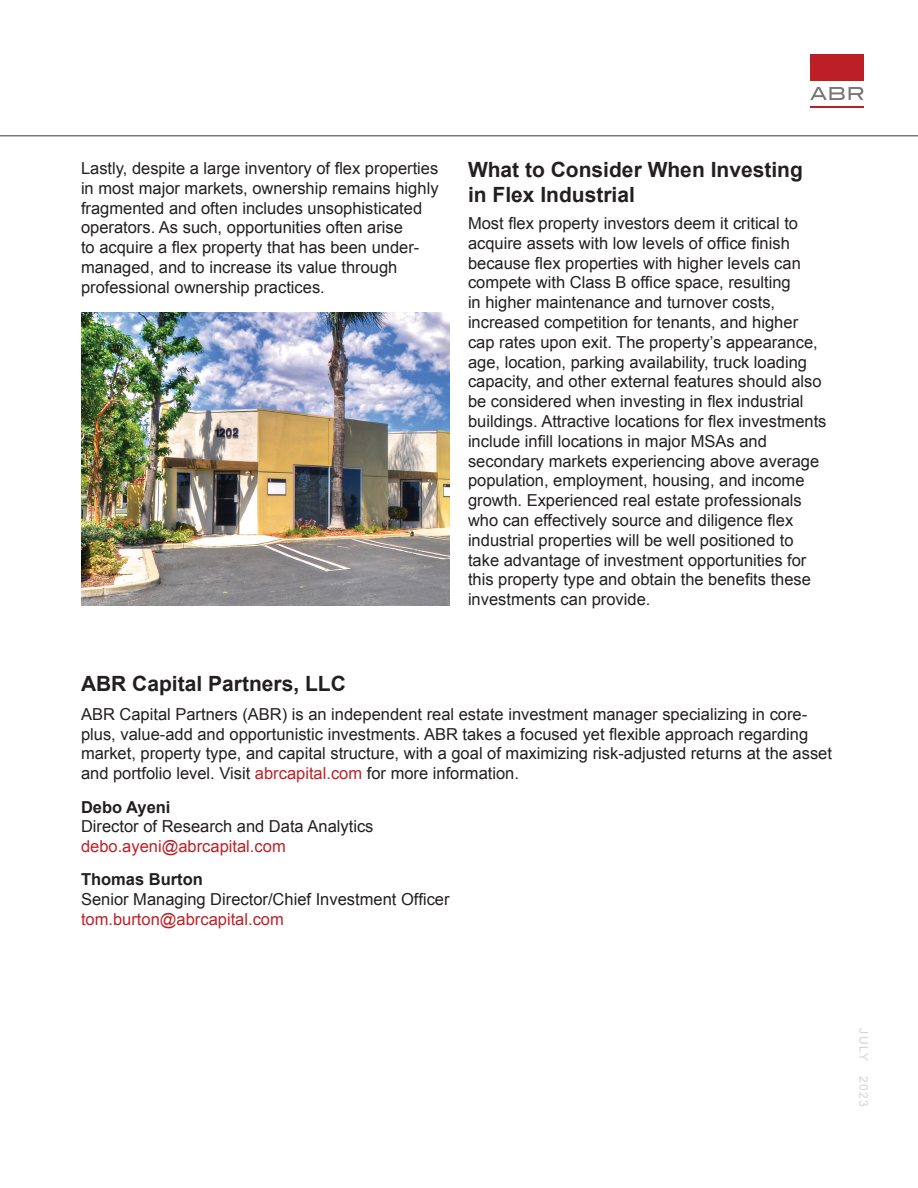
<style>
.page{position:relative;width:918px;height:1188px;background:#fff}
.page>*{position:absolute;margin:0;border:0;box-sizing:border-box;transform-origin:0 0}
.Subtitles_2{font:700 21px/25.2px "Arial";color:#231f20}
.Body_text{font:16.5px/19.8px "Arial";color:#231f20}
.t1{font:12px "Arial";letter-spacing:.125em;color:#d7d5d4}
.s1{color:#bc2227}
.s2{font-weight:700}
</style>
<div class="page">
<hr style="left:810px;top:106px;width:54px;height:2px;background:#bc1f25">
<div style="left:810px;top:54px;width:54px;height:27px;background:#bc1f25"></div>
<svg style="left:810px;top:87px;width:53px;height:13px"></svg>
<hr style="left:0;top:135px;width:918px;height:1px;background:#787878">
<img style="left:81px;top:312px;width:369px;height:294px">
<p class="Body_text" style="left:81px;top:158px;width:359px">Lastly, despite a large inventory of flex properties in most major markets, ownership remains highly fragmented and often includes unsophisticated operators. As such, opportunities often arise<br>to acquire a flex property that has been under&shy;managed, and to increase its value through professional ownership practices.</p>
<p class="Subtitles_2" style="left:468px;top:158px;width:336px">What to Consider When Investing in Flex Industrial</p>
<p class="Body_text" style="left:468px;top:214px;width:360px">Most flex property investors deem it critical to acquire assets with low levels of office finish because flex properties with higher levels can compete with Class B office space, resulting<br>in higher maintenance and turnover costs, increased competition for tenants, and higher cap rates upon exit. The property’s appearance, age, location, parking availability, truck loading capacity, and other external features should also be considered when investing in flex industrial buildings. Attractive locations for flex investments include infill locations in major MSAs and secondary markets experiencing above average population, employment, housing, and income growth. Experienced real estate professionals who can effectively source and diligence flex industrial properties will be well positioned to take advantage of investment opportunities for this property type and obtain the benefits these investments can provide.</p>
<p class="Subtitles_2" style="left:81px;top:672px;width:266px">ABR Capital Partners, LLC</p>
<p class="Body_text" style="left:81px;top:704px;width:753px">ABR Capital Partners (ABR) is an independent real estate investment manager specializing in core&shy;plus, value-add and opportunistic investments. ABR takes a focused yet flexible approach regarding market, property type, and capital structure, with a goal of maximizing risk-adjusted returns at the asset and portfolio level. Visit <span class="s1">abrcapital.com</span> for more information.</p>
<p class="Body_text" style="left:81px;top:797px;width:294px"><span class="s2">Debo Ayeni<br></span>Director of Research and Data Analytics <span class="s1">debo.ayeni@abrcapital.com</span></p>
<p class="Body_text" style="left:81px;top:870px;width:370px"><span class="s2">Thomas Burton<br></span>Senior Managing Director/Chief Investment Officer <span class="s1">tom.burton@abrcapital.com</span></p>
<p class="t1" style="left:872px;top:1028px;width:80px;rotate:90deg">JULY 2023</p>
</div>
